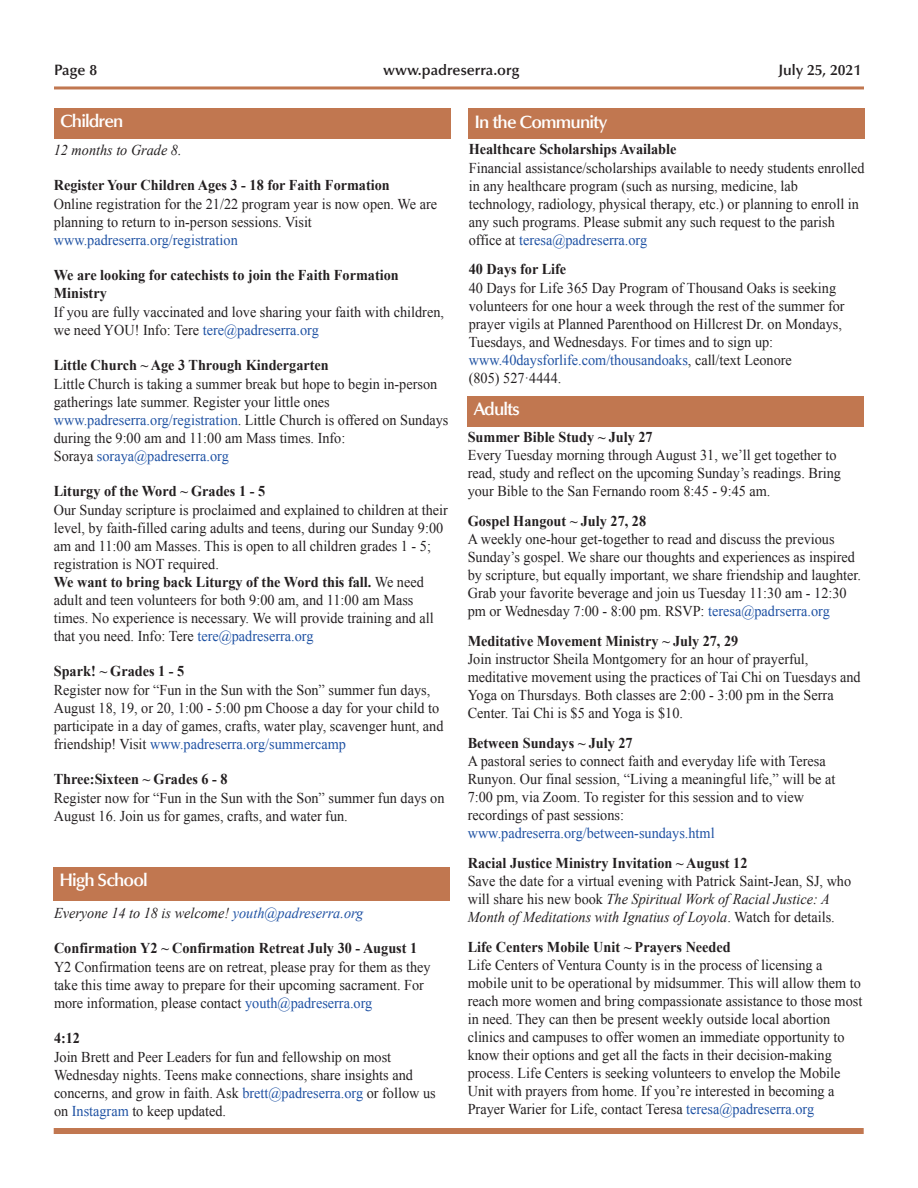
<style>
.page{position:relative;width:918px;height:1188px;background:#fff}
.page>*{position:absolute;margin:0;border:0;box-sizing:border-box;transform-origin:0 0}
.t1{font:600 18px "Optima LT Std";letter-spacing:-.05em;color:#fff}
.t2{font:15px/18px "Times New Roman";color:#231f20;scale:.95 1}
.t3{font:700 15px/18px "Times New Roman";color:#231f20;scale:.95 1}
.t4{font:15px "Times New Roman";color:#1e51a3;scale:.95 1}
.t5{font:italic 15px "Times New Roman";color:#231f20;scale:.95 1}
.t6{font:600 15px "Optima LT Std";color:#231f20}
.s1{color:#1e51a3}
.s2{font-weight:700}
.s3{font-style:italic}
</style>
<div class="page">
<div style="left:469px;top:109px;width:396px;height:30px;background:#c17750"></div>
<hr style="left:54px;top:86px;width:810px;height:3px;background:#c17750">
<div style="left:54px;top:1128px;width:810px;height:6px;background:#c17750"></div>
<div style="left:53px;top:867px;width:397px;height:34px;background:#c17750"></div>
<div style="left:54px;top:108px;width:397px;height:31px;background:#c17750"></div>
<div style="left:468px;top:396px;width:396px;height:30px;background:#c17750"></div>
<p class="t6" style="left:54px;top:64px;width:45px">Page 8</p>
<p class="t6" style="left:383px;top:64px;width:138px">www.padreserra.org</p>
<p class="t6" style="left:778px;top:64px;width:84px">July 25, 2021</p>
<p class="t1" style="left:60px;top:114px;width:65px">Children</p>
<p class="t5" style="left:54px;top:141px;width:136px">12 months to Grade 8.</p>
<p class="t3" style="left:54px;top:176px;width:355px">Register Your Children Ages 3 - 18 for Faith Formation</p>
<p class="t2" style="left:54px;top:195px;width:405px">Online registration for the 21/22 program year is now open. We are planning to return to in-person sessions. Visit</p>
<p class="t4" style="left:54px;top:231px;width:195px">www.padreserra.org/registration</p>
<p class="t3" style="left:54px;top:266px;width:365px">We are looking for catechists to join the Faith Formation<br>Ministry</p>
<p class="t2" style="left:54px;top:303px;width:412px">If you are fully vaccinated and love sharing your faith with children, we need YOU! Info: Tere <span class="s1">tere@padreserra.org</span></p>
<p class="t3" style="left:54px;top:356px;width:291px">Little Church ~ Age 3 Through Kindergarten</p>
<p class="t2" style="left:54px;top:375px;width:417px">Little Church is taking a summer break but hope to begin in-person gatherings late summer. Register your little ones <span class="s1">www.padreserra.org/registration</span>. Little Church is offered on Sundays during the 9:00 am and 11:00 am Mass times. Info:<br>Soraya <span class="s1">soraya@padreserra.org</span></p>
<p class="t3" style="left:54px;top:482px;width:224px">Liturgy of the Word ~ Grades 1 - 5</p>
<p class="t2" style="left:54px;top:501px;width:416px">Our Sunday scripture is proclaimed and explained to children at their level, by faith-filled caring adults and teens, during our Sunday 9:00 am and 11:00 am Masses. This is open to all children grades 1 - 5; registration is NOT required.<br><span class="s2">We want to bring back Liturgy of the Word this fall.</span> We need adult and teen volunteers for both 9:00 am, and 11:00 am Mass times. No experience is necessary. We will provide training and all that you need. Info: Tere <span class="s1">tere@padreserra.org</span></p>
<p class="t3" style="left:54px;top:662px;width:139px">Spark! ~ Grades 1 - 5</p>
<p class="t2" style="left:54px;top:681px;width:412px">Register now for “Fun in the Sun with the Son” summer fun days, August 18, 19, or 20, 1:00 - 5:00 pm Choose a day for your child to participate in a day of games, crafts, water play, scavenger hunt, and friendship! Visit <span class="s1">www.padreserra.org/summercamp</span></p>
<p class="t3" style="left:54px;top:770px;width:184px">Three:Sixteen ~ Grades 6 - 8</p>
<p class="t2" style="left:54px;top:789px;width:413px">Register now for “Fun in the Sun with the Son” summer fun days on<br>August 16. Join us for games, crafts, and water fun.</p>
<p class="t1" style="left:59px;top:873px;width:90px">High School</p>
<p class="t5" style="left:54px;top:904px;width:327px">Everyone 14 to 18 is welcome! <span class="s1">youth@padreserra.org</span></p>
<p class="t3" style="left:54px;top:939px;width:384px">Confirmation Y2 ~ Confirmation Retreat July 30 - August 1</p>
<p class="t2" style="left:54px;top:957px;width:398px">Y2 Confirmation teens are on retreat, please pray for them as they take this time away to prepare for their upcoming sacrament. For more information, please contact <span class="s1">youth@padreserra.org</span></p>
<p class="t3" style="left:54px;top:1029px;width:29px">4:12</p>
<p class="t2" style="left:54px;top:1047px;width:403px">Join Brett and Peer Leaders for fun and fellowship on most Wednesday nights. Teens make connections, share insights and concerns, and grow in faith. Ask <span class="s1">brett@padreserra.org</span> or follow us on <span class="s1">Instagram</span> to keep updated.</p>
<p class="t1" style="left:475px;top:115px;width:135px">In the Community</p>
<p class="t3" style="left:469px;top:140px;width:220px">Healthcare Scholarships Available</p>
<p class="t2" style="left:469px;top:158px;width:418px">Financial assistance/scholarships available to needy students enrolled in any healthcare program (such as nursing, medicine, lab technology, radiology, physical therapy, etc.) or planning to enroll in any such programs. Please submit any such request to the parish office at <span class="s1">teresa@padreserra.org</span></p>
<p class="t3" style="left:469px;top:260px;width:104px">40 Days for Life</p>
<p class="t2" style="left:469px;top:278px;width:397px">40 Days for Life 365 Day Program of Thousand Oaks is seeking volunteers for one hour a week through the rest of the summer for prayer vigils at Planned Parenthood on Hillcrest Dr. on Mondays, Tuesdays, and Wednesdays. For times and to sign up: <span class="s1">www.40daysforlife.com/thousandoaks</span>, call/text Leonore<br>(805) 527·4444.</p>
<p class="t1" style="left:474px;top:402px;width:47px">Adults</p>
<p class="t3" style="left:468px;top:428px;width:196px">Summer Bible Study ~ July 27</p>
<p class="t2" style="left:468px;top:446px;width:394px">Every Tuesday morning through August 31, we’ll get together to read, study and reflect on the upcoming Sunday’s readings. Bring your Bible to the San Fernando room 8:45 - 9:45 am.</p>
<p class="t3" style="left:468px;top:512px;width:189px">Gospel Hangout ~ July 27, 28</p>
<p class="t2" style="left:468px;top:530px;width:416px">A weekly one-hour get-together to read and discuss the previous Sunday’s gospel. We share our thoughts and experiences as inspired by scripture, but equally important, we share friendship and laughter.<br>Grab your favorite beverage and join us Tuesday 11:30 am - 12:30 pm or Wednesday 7:00 - 8:00 pm. RSVP: <span class="s1">teresa@padrserra.org</span></p>
<p class="t3" style="left:468px;top:632px;width:286px">Meditative Movement Ministry ~ July 27, 29</p>
<p class="t2" style="left:468px;top:650px;width:415px">Join instructor Sheila Montgomery for an hour of prayerful, meditative movement using the practices of Tai Chi on Tuesdays and Yoga on Thursdays. Both classes are 2:00 - 3:00 pm in the Serra Center. Tai Chi is $5 and Yoga is $10.</p>
<p class="t3" style="left:468px;top:734px;width:175px">Between Sundays ~ July 27</p>
<p class="t2" style="left:468px;top:752px;width:389px">A pastoral series to connect faith and everyday life with Teresa Runyon. Our final session, “Living a meaningful life,” will be at 7:00 pm, via Zoom. To register for this session and to view recordings of past sessions:</p>
<p class="t4" style="left:468px;top:825px;width:261px">www.padreserra.org/between-sundays.html</p>
<p class="t3" style="left:468px;top:854px;width:296px">Racial Justice Ministry Invitation ~ August 12</p>
<p class="t2" style="left:468px;top:872px;width:405px">Save the date for a virtual evening with Patrick Saint-Jean, SJ, who will share his new book <span class="s3">The Spiritual Work of Racial Justice: A<br>Month of Meditations with Ignatius of Loyola</span>. Watch for details.</p>
<p class="t3" style="left:468px;top:938px;width:278px">Life Centers Mobile Unit ~ Prayers Needed</p>
<p class="t2" style="left:468px;top:956px;width:417px">Life Centers of Ventura County is in the process of licensing a mobile unit to be operational by midsummer. This will allow them to reach more women and bring compassionate assistance to those most in need. They can then be present weekly outside local abortion clinics and campuses to offer women an immediate opportunity to know their options and get all the facts in their decision-making process. Life Centers is seeking volunteers to envelop the Mobile Unit with prayers from home. If you’re interested in becoming a Prayer Warier for Life, contact Teresa <span class="s1">teresa@padreserra.org</span></p>
</div>
